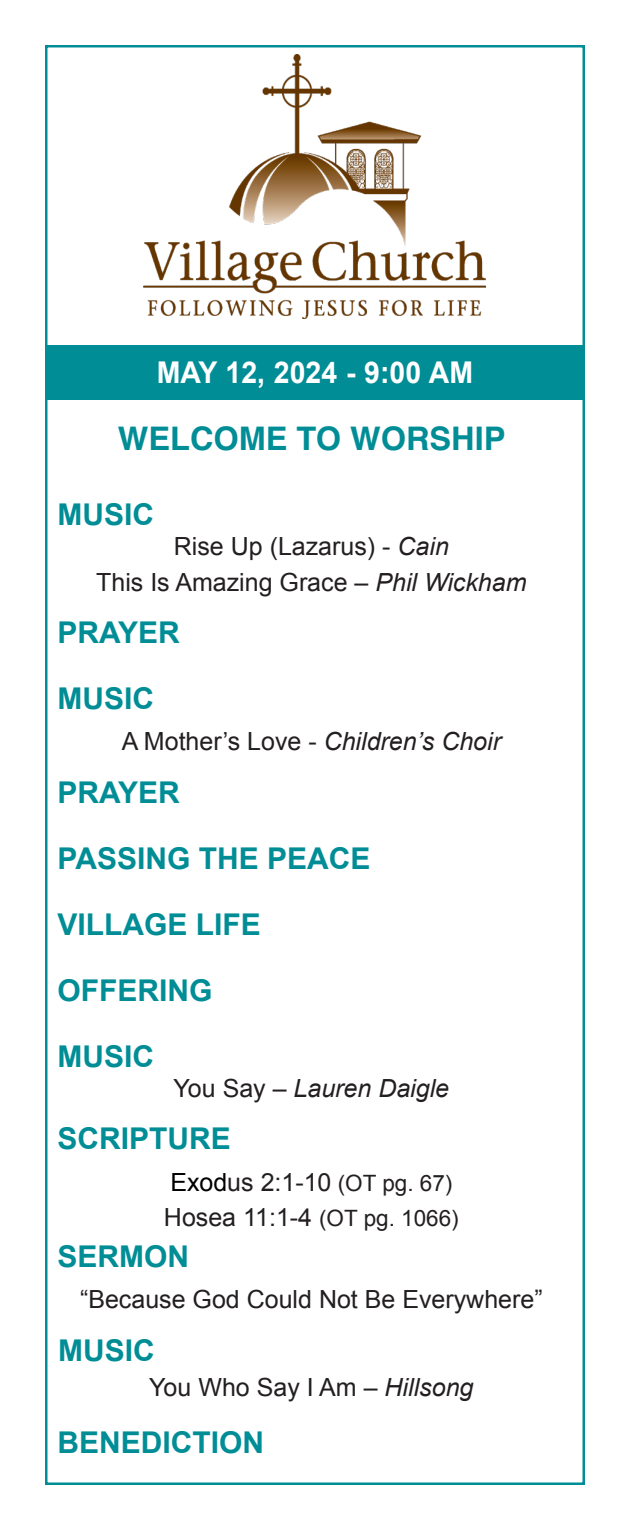
<style>
.page{position:relative;width:630px;height:1530px;background:#fff}
.page>*{position:absolute;margin:0;border:0;box-sizing:border-box;transform-origin:0 0}
.t1{font:700 32.5px "Helvetica";color:#008d96}
.t2{font:700 30px "Arial";color:#008d96}
.t3{font:700 30px "Arial";color:#fff;scale:.95 1}
.t4{font:25px "Arial";color:#231f20}
.t5{font:italic 25px "Arial";color:#231f20}
.t6{font:22.5px "Arial";color:#231f20}
.s1{font-style:italic}
.s2{font-style:normal}
.s3{font-size:25px;color:#000}
.s4{font-size:25px}
.s5{font-size:22.5px}
</style>
<div class="page">
<div style="left:45px;top:345px;width:540px;height:55px;background:#008d96"></div>
<img style="left:144px;top:55px;width:342px;height:264px">
<p class="t3" style="left:157px;top:352px;width:335px">MAY 12, 2024 - 9:00 AM</p>
<p class="t1" style="left:118px;top:419px;width:389px">WELCOME TO WORSHIP</p>
<p class="t2" style="left:58px;top:495px;width:98px">MUSIC</p>
<p class="t4" style="left:174px;top:530px;width:277px">Rise Up (Lazarus) - <span class="s1">Cain</span></p>
<p class="t4" style="left:96px;top:565px;width:432px">This Is Amazing Grace <span class="s1">– Phil Wickham</span></p>
<p class="t2" style="left:58px;top:613px;width:124px">PRAYER</p>
<p class="t2" style="left:58px;top:679px;width:98px">MUSIC</p>
<p class="t5" style="left:122px;top:725px;width:381px"><span class="s2">A Mother’s Love -</span> Children’s Choir</p>
<p class="t2" style="left:58px;top:773px;width:124px">PRAYER</p>
<p class="t2" style="left:58px;top:839px;width:314px">PASSING THE PEACE</p>
<p class="t2" style="left:58px;top:905px;width:205px">VILLAGE LIFE</p>
<p class="t2" style="left:58px;top:971px;width:157px">OFFERING</p>
<p class="t2" style="left:58px;top:1037px;width:98px">MUSIC</p>
<p class="t5" style="left:174px;top:1072px;width:277px"><span class="s2">You Say</span> – Lauren Daigle</p>
<p class="t2" style="left:58px;top:1119px;width:175px">SCRIPTURE</p>
<p class="t6" style="left:170px;top:1168px;width:284px"><span class="s3">Exod</span><span class="s4">us 2:1-10</span> (OT pg. 67)</p>
<p class="t4" style="left:164px;top:1201px;width:296px">Hosea 11:1-4 <span class="s5">(OT pg. 1066)</span></p>
<p class="t2" style="left:58px;top:1237px;width:133px">SERMON</p>
<p class="t4" style="left:80px;top:1283px;width:464px">“Because God Could Not Be Everywhere”</p>
<p class="t2" style="left:58px;top:1331px;width:98px">MUSIC</p>
<p class="t4" style="left:149px;top:1371px;width:326px">You Who Say I Am <span class="s1">– Hillsong</span></p>
<p class="t2" style="left:58px;top:1423px;width:208px">BENEDICTION</p>
</div>
